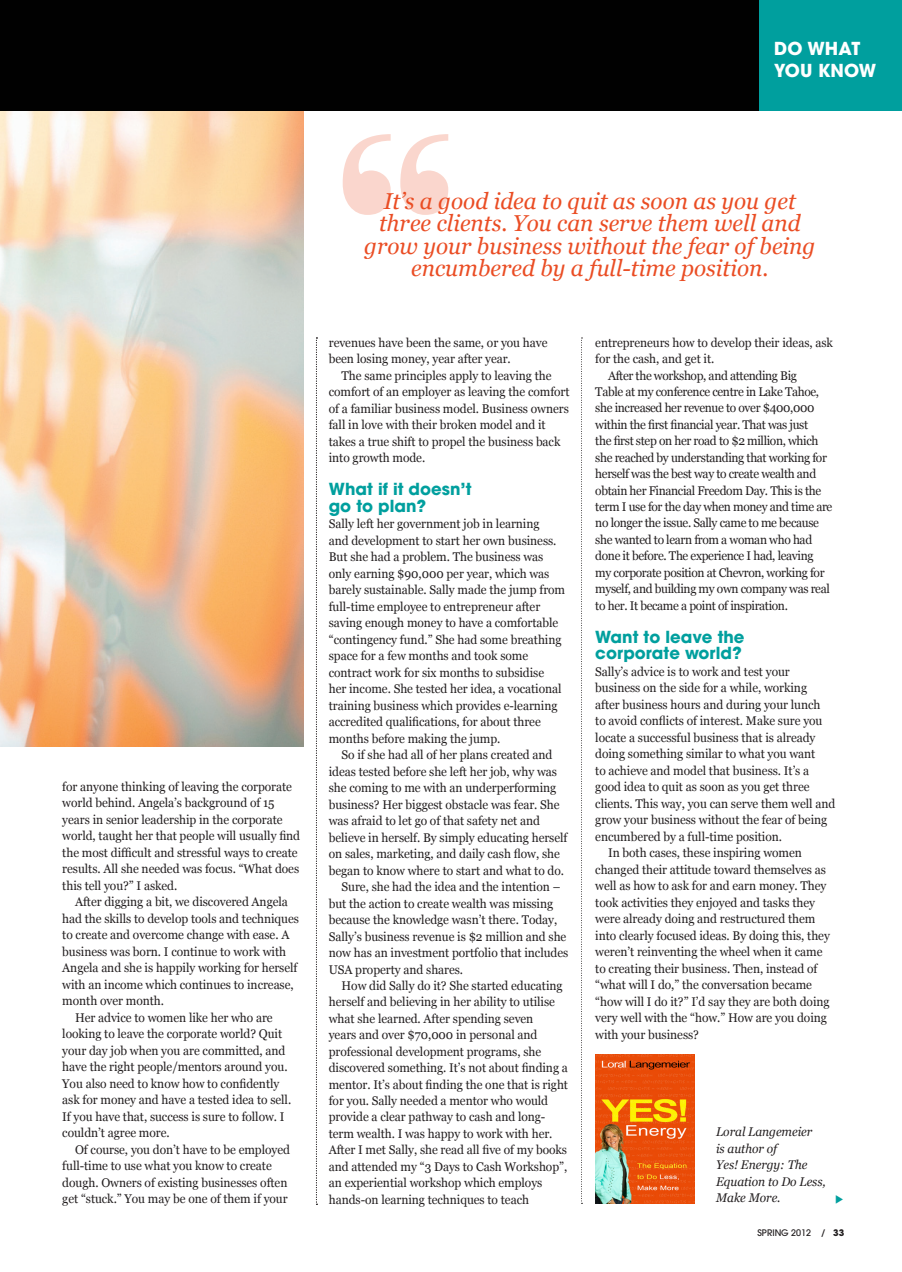
<style>
.page{position:relative;width:902px;height:1272px;background:#fff}
.page>*{position:absolute;margin:0;border:0;box-sizing:border-box;transform-origin:0 0}
.t1{font:408.15px "Modern";color:#ea4d24}
.Precede_Ser_S2{font:italic 22.95px/22.5px "Georgia";color:#ea4d24;text-align:center}
.t2{font:700 17.85px/21.3px "Avant Garde LT";color:#fff}
.sans_head_C4{font:700 16.5px/16.5px "Avant Garde LT";color:#009f9e}
.body_S3{font:12.6px/16.5px "Georgia";letter-spacing:-.005em;color:#231f20;scale:.95 1}
.BodyNoIn_S4{font:12.6px/16.5px "Georgia";letter-spacing:-.005em;color:#231f20;scale:.95 1}
.body_S3-2{font:12.6px/16.5px "Georgia";letter-spacing:-.03em;color:#231f20;scale:.95 1}
.BodyNoIn_S4-2{font:italic 12.6px/16.5px "Georgia";letter-spacing:-.005em;color:#231f20;scale:.95 1}
.sans_smlH_C2{font:500 9px "Avant Garde LT";color:#231f20}
.s1{font-weight:700}
</style>
<div class="page">
<img style="left:0;top:111px;width:303px;height:635px">
<div style="left:0;top:0;width:902px;height:111px;background:#010101"></div>
<div style="left:759px;top:0;width:143px;height:111px;background:#009f9e"></div>
<img style="left:596px;top:1054px;width:99px;height:150px">
<svg style="left:581px;top:338px;width:1px;height:866px"></svg>
<svg style="left:316px;top:338px;width:1px;height:867px"></svg>
<p class="body_S3" style="left:62px;top:778px;width:252px">for anyone thinking of leaving the corporate world behind. Angela’s background of 15 years in senior leadership in the corporate world, taught her that people will usually find the most difficult and stressful ways to create results. All she needed was focus. “What does this tell you?” I asked.</p>
<p class="body_S3" style="left:62px;top:894px;width:251px;text-indent:13px">After digging a bit, we discovered Angela had the skills to develop tools and techniques to create and overcome change with ease. A business was born. I continue to work with Angela and she is happily working for herself with an income which continues to increase, month over month.</p>
<p class="body_S3" style="left:62px;top:1009px;width:242px;text-indent:13px">Her advice to women like her who are looking to leave the corporate world? Quit your day job when you are committed, and have the right people/mentors around you.<br>You also need to know how to confidently ask for money and have a tested idea to sell.<br>If you have that, success is sure to follow. I couldn’t agree more.</p>
<p class="body_S3" style="left:62px;top:1141px;width:241px;text-indent:13px">Of course, you don’t have to be employed full-time to use what you know to create dough. Owners of existing businesses often get “stuck.” You may be one of them if your</p>
<p class="t2" style="left:774px;top:38px;width:104px">DO WHAT<br>YOU KNOW</p>
<h1 class="t1" style="left:335px;top:124px;width:121px">“</h1>
<p class="Precede_Ser_S2" style="left:364px;top:190px;width:453px">It’s a good idea to quit as soon as you get three clients. You can serve them well and grow your business without the fear of being encumbered by a full-time position.</p>
<p class="body_S3" style="left:329px;top:334px;width:232px">revenues have been the same, or you have been losing money, year after year.</p>
<p class="body_S3" style="left:329px;top:367px;width:255px;text-indent:13px">The same principles apply to leaving the comfort of an employer as leaving the comfort of a familiar business model. Business owners fall in love with their broken model and it takes a true shift to propel the business back into growth mode.</p>
<p class="sans_head_C4" style="left:329px;top:481px;width:144px">What if it doesn’t go to plan?</p>
<p class="BodyNoIn_S4" style="left:329px;top:516px;width:250px">Sally left her government job in learning<br>and development to start her own business.<br>But she had a problem. The business was only earning $90,000 per year, which was barely sustainable. Sally made the jump from full-time employee to entrepreneur after saving enough money to have a comfortable “contingency fund.” She had some breathing space for a few months and took some contract work for six months to subsidise<br>her income. She tested her idea, a vocational training business which provides e-learning accredited qualifications, for about three months before making the jump.</p>
<p class="body_S3" style="left:329px;top:747px;width:253px;text-indent:13px">So if she had all of her plans created and ideas tested before she left her job, why was she coming to me with an underperforming business? Her biggest obstacle was fear. She was afraid to let go of that safety net and believe in herself. By simply educating herself on sales, marketing, and daily cash flow, she began to know where to start and what to do.</p>
<p class="body_S3" style="left:329px;top:879px;width:254px;text-indent:13px">Sure, she had the idea and the intention – but the action to create wealth was missing because the knowledge wasn’t there. Today, Sally’s business revenue is $2 million and she now has an investment portfolio that includes USA property and shares.</p>
<p class="body_S3" style="left:329px;top:978px;width:253px;text-indent:13px">How did Sally do it? She started educating herself and believing in her ability to utilise what she learned. After spending seven<br>years and over $70,000 in personal and professional development programs, she discovered something. It’s not about finding a mentor. It’s about finding the one that is right for you. Sally needed a mentor who would provide a clear pathway to cash and long&shy;term wealth. I was happy to work with her.<br>After I met Sally, she read all five of my books and attended my “3 Days to Cash Workshop”, an experiential workshop which employs hands-on learning techniques to teach</p>
<p class="body_S3" style="left:595px;top:334px;width:252px">entrepreneurs how to develop their ideas, ask for the cash, and get it.</p>
<p class="body_S3-2" style="left:595px;top:367px;width:251px;text-indent:13px">After the workshop, and attending Big<br>Table at my conference centre in Lake Tahoe, she increased her revenue to over $400,000 within the first financial year. That was just<br>the first step on her road to $2 million, which she reached by understanding that working for herself was the best way to create wealth and obtain her Financial Freedom Day. This is the term I use for the day when money and time are no longer the issue. Sally came to me because she wanted to learn from a woman who had done it before. The experience I had, leaving my corporate position at Chevron, working for myself, and building my own company was real to her. It became a point of inspiration.</p>
<p class="sans_head_C4" style="left:595px;top:628px;width:151px">Want to leave the corporate world?</p>
<p class="BodyNoIn_S4" style="left:595px;top:663px;width:254px">Sally’s advice is to work and test your business on the side for a while, working<br>after business hours and during your lunch<br>to avoid conflicts of interest. Make sure you locate a successful business that is already doing something similar to what you want<br>to achieve and model that business. It’s a good idea to quit as soon as you get three clients. This way, you can serve them well and grow your business without the fear of being encumbered by a full-time position.</p>
<p class="body_S3" style="left:595px;top:845px;width:248px;text-indent:13px">In both cases, these inspiring women changed their attitude toward themselves as well as how to ask for and earn money. They took activities they enjoyed and tasks they were already doing and restructured them into clearly focused ideas. By doing this, they weren’t reinventing the wheel when it came to creating their business. Then, instead of “what will I do,” the conversation became “how will I do it?” I’d say they are both doing very well with the “how.” How are you doing with your business?</p>
<p class="BodyNoIn_S4-2" style="left:716px;top:1124px;width:117px">Loral Langemeier<br>is author of<br>Yes! Energy: The<br>Equation to Do Less,<br>Make More.</p>
<p class="sans_smlH_C2" style="left:757px;top:1227px;width:88px">SPRING 2012 / <span class="s1">33</span></p>
</div>
